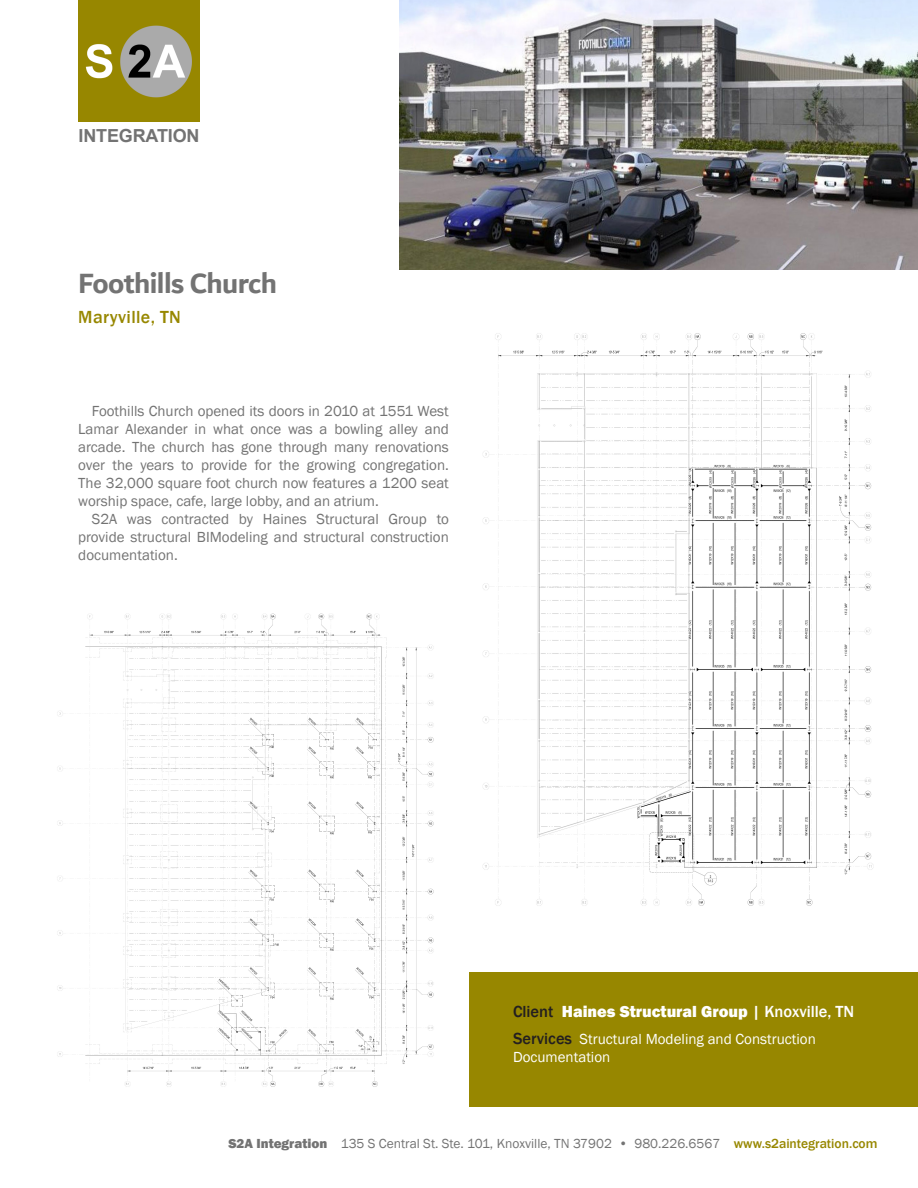
<style>
.page{position:relative;width:918px;height:1188px;background:#fff}
.page>*{position:absolute;margin:0;border:0;box-sizing:border-box;transform-origin:0 0}
.t1{font:700 30px "Dubai";letter-spacing:-.02em;color:#737373}
.t2{font:500 18px "Franklin Gothic";letter-spacing:.02em;color:#978700}
.t3{font:700 18px "Arial";letter-spacing:-.01em;color:#737373}
.t4{font:800 16.5px "Franklin Gothic";color:#fff}
.t5{font:15px/18px "Franklin Gothic";color:#737373;text-align:justify}
.t6{font:15px/18px "Franklin Gothic";color:#fff}
.t7{font:13.5px "Franklin Gothic";color:#737373}
.s1{font-weight:500;color:#231f20}
.s2{font-weight:500}
.s3{font-weight:500;font-size:16.5px;color:#231f20}
.s4{font-weight:800}
.s5{font-weight:500;color:#978700}
</style>
<div class="page">
<img style="left:78px;top:0;width:122px;height:122px">
<div style="left:469px;top:972px;width:449px;height:135px;background:#978700"></div>
<img style="left:483px;top:333px;width:391px;height:573px">
<img style="left:57px;top:613px;width:377px;height:474px">
<img style="left:400px;top:0;width:518px;height:270px">
<p class="t3" style="left:79px;top:123px;width:122px">INTEGRATION</p>
<p class="t1" style="left:78px;top:265px;width:200px">Foothills Church</p>
<p class="t2" style="left:78px;top:306px;width:104px">Maryville, TN</p>
<p class="t5" style="left:78px;top:402px;width:372px;text-indent:14px">Foothills Church opened its doors in 2010 at 1551 West Lamar Alexander in what once was a bowling alley and arcade. The church has gone through many renovations over the years to provide for the growing congregation.<br>The 32,000 square foot church now features a 1200 seat worship space, cafe, large lobby, and an atrium.</p>
<p class="t5" style="left:78px;top:510px;width:372px;text-indent:14px">S2A was contracted by Haines Structural Group to provide structural BIModeling and structural construction documentation.</p>
<p class="t4" style="left:513px;top:1001px;width:343px"><span class="s1">Client</span> Haines Structural Group <span class="s2">| Knoxville, TN</span></p>
<p class="t6" style="left:513px;top:1030px;width:304px"><span class="s3">Services</span> Structural Modeling and Construction<br>Documentation</p>
<p class="t7" style="left:228px;top:1135px;width:651px"><span class="s4">S2A Integration</span> 135 S Central St. Ste. 101, Knoxville, TN 37902 • 980.226.6567 <span class="s5">www.s2aintegration.com</span></p>
</div>
